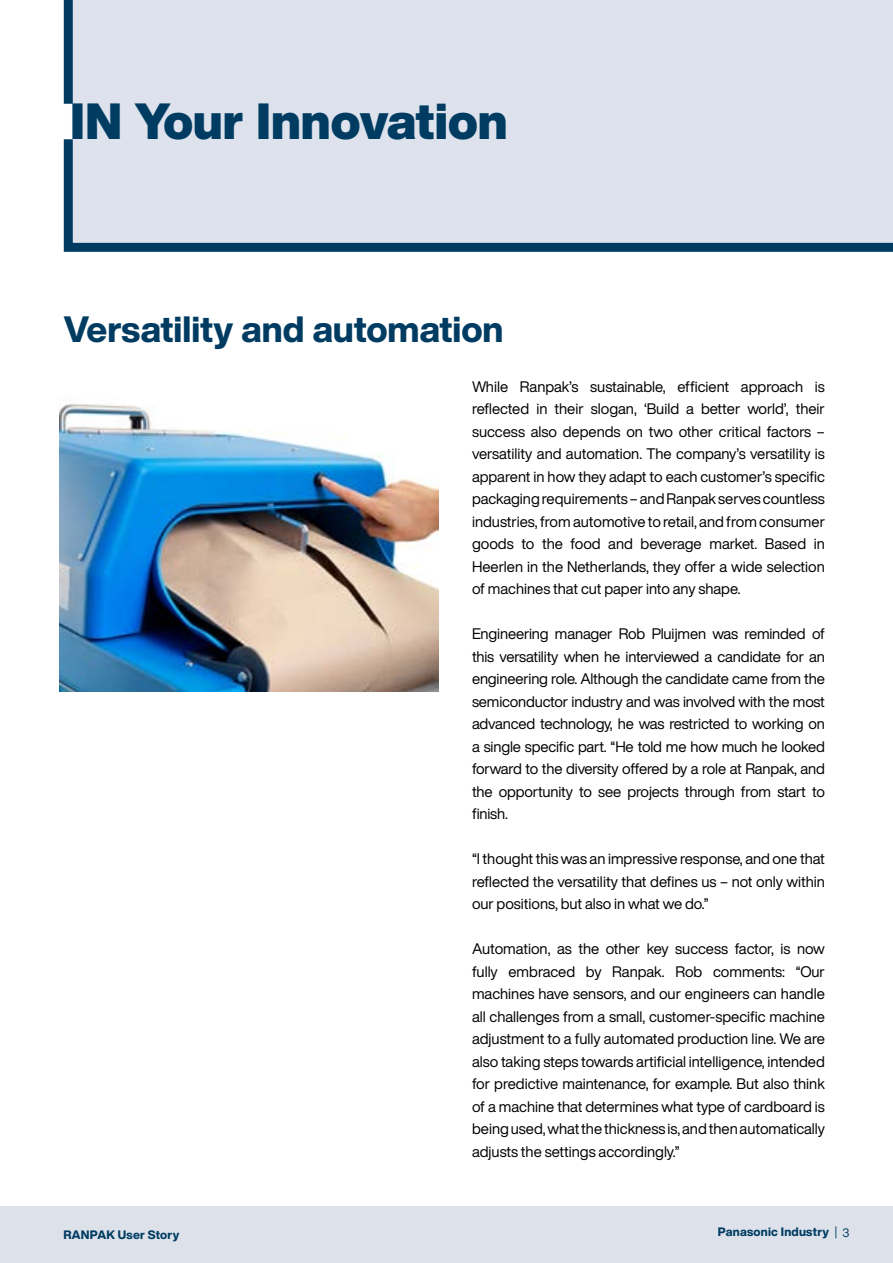
<style>
.page{position:relative;width:893px;height:1263px;background:#fff}
.page>*{position:absolute;margin:0;border:0;box-sizing:border-box;transform-origin:0 0}
.t1{font:900 49.95px "Helvetica Now Display";color:#003c62}
.t2{font:800 36px "Helvetica Now Display";color:#003c62}
.Intro_Text_content{font:15px/22.5px "Helvetica Now Display";color:#000}
.t3{font:800 12px "Helvetica Now Display";letter-spacing:.02em;color:#003c62}
.t4{font:12px "Helvetica Now Display";color:#003c62}
</style>
<div class="page">
<div style="left:0;top:1207px;width:893px;height:56px;background:#dde2ea"></div>
<div style="left:63px;top:0;width:830px;height:252px;background:#dde2ec"></div>
<img style="left:60px;top:404px;width:378px;height:287px">
<p class="t1" style="left:70px;top:88px;width:439px">IN Your Innovation</p>
<p class="t2" style="left:64px;top:305px;width:441px">Versatility and automation</p>
<p class="Intro_Text_content" style="left:472px;top:375px;width:38px">While</p>
<p class="Intro_Text_content" style="left:520px;top:375px;width:60px">Ranpaks’</p>
<p class="Intro_Text_content" style="left:590px;top:375px;width:77px">sustainable,</p>
<p class="Intro_Text_content" style="left:677px;top:375px;width:53px">efficient</p>
<p class="Intro_Text_content" style="left:741px;top:375px;width:64px">approach</p>
<p class="Intro_Text_content" style="left:815px;top:375px;width:12px">is</p>
<p class="t3" style="left:63px;top:1227px;width:117px">RANPAK User Story</p>
<p class="Intro_Text_content" style="left:472px;top:397px;width:59px">reflected</p>
<p class="Intro_Text_content" style="left:472px;top:420px;width:354px">success also depends on two other critical factors –</p>
<p class="Intro_Text_content" style="left:472px;top:442px;width:354px">versatility and automation. The companys’ versatility is</p>
<p class="Intro_Text_content" style="left:472px;top:465px;width:354px">apparent in how they adapt to each customers’ specific</p>
<p class="Intro_Text_content" style="left:472px;top:487px;width:354px">packagingrequirements–andRanpakservescountless</p>
<p class="Intro_Text_content" style="left:472px;top:510px;width:354px">industries, from automotive to retail, and from consumer</p>
<p class="Intro_Text_content" style="left:814px;top:532px;width:13px">in</p>
<p class="Intro_Text_content" style="left:554px;top:397px;width:31px">their</p>
<p class="Intro_Text_content" style="left:591px;top:397px;width:48px">slogan,</p>
<p class="Intro_Text_content" style="left:644px;top:397px;width:37px">‘Build</p>
<p class="Intro_Text_content" style="left:701px;top:397px;width:41px">better</p>
<p class="Intro_Text_content" style="left:747px;top:397px;width:43px">world,’</p>
<p class="Intro_Text_content" style="left:796px;top:397px;width:31px">their</p>
<p class="Intro_Text_content" style="left:536px;top:397px;width:13px">in</p>
<p class="Intro_Text_content" style="left:686px;top:397px;width:9px">a</p>
<p class="Intro_Text_content" style="left:571px;top:532px;width:32px">food</p>
<p class="Intro_Text_content" style="left:472px;top:532px;width:354px">goods<br>Heerlen in the Netherlands, they offer a wide selection of machines that cut paper into any shape.</p>
<p class="Intro_Text_content" style="left:472px;top:622px;width:354px;text-align:justify">Engineering manager Rob Pluijmen was reminded of this versatility when he interviewed a candidate for an engineering role. Although the candidate came from the semiconductor industry and was involved with the most advanced technology, he was restricted to working on a single specific part “. He told me how much he looked forward to the diversity offered by a role at Ranpak, and the opportunity to see projects through from start to finish.</p>
<p class="Intro_Text_content" style="left:472px;top:847px;width:354px;text-align:justify">I“ thought this was an impressive response, and one that reflected the versatility that defines us – not only within our positions, but also in what we do“.</p>
<p class="Intro_Text_content" style="left:472px;top:937px;width:354px;text-align:right">Automation, as the other key success factor, is now “Our</p>
<p class="Intro_Text_content" style="left:542px;top:532px;width:22px">the</p>
<p class="Intro_Text_content" style="left:608px;top:532px;width:26px">and</p>
<p class="Intro_Text_content" style="left:641px;top:532px;width:63px">beverage</p>
<p class="Intro_Text_content" style="left:709px;top:532px;width:49px">market.</p>
<p class="Intro_Text_content" style="left:765px;top:532px;width:43px">Based</p>
<p class="Intro_Text_content" style="left:521px;top:532px;width:15px">to</p>
<p class="Intro_Text_content" style="left:472px;top:960px;width:354px">fully<br>machines have sensors, and our engineers can handle all challenges from a small, customer-specific machine adjustment to a fully automated production line. We are also taking steps towards artificial intelligence, intended for predictive maintenance, for example. But also think of a machine that determines what type of cardboard is beingused,whatthethicknessis,andthenautomatically adjusts the settings accordingly“.</p>
<p class="Intro_Text_content" style="left:508px;top:960px;width:68px">embraced</p>
<p class="Intro_Text_content" style="left:586px;top:960px;width:17px">by</p>
<p class="Intro_Text_content" style="left:612px;top:960px;width:54px">Ranpak.</p>
<p class="Intro_Text_content" style="left:675px;top:960px;width:28px">Rob</p>
<p class="Intro_Text_content" style="left:713px;top:960px;width:74px">comments:</p>
<p class="t4" style="left:835px;top:1224px;width:16px">3|</p>
<p class="t3" style="left:718px;top:1224px;width:113px">Panasonic Industry</p>
</div>
